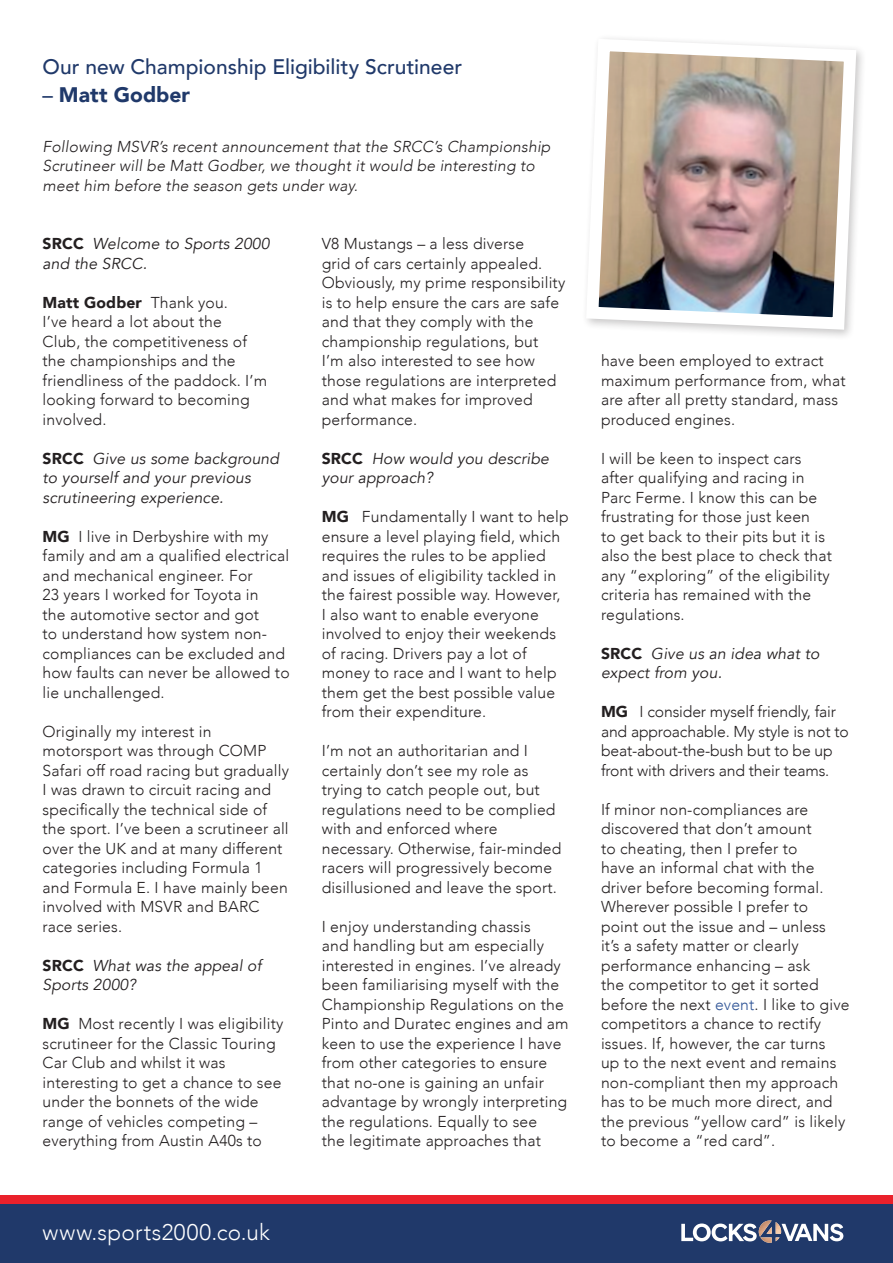
<style>
.page{position:relative;width:893px;height:1263px;background:#fff}
.page>*{position:absolute;margin:0;border:0;box-sizing:border-box;transform-origin:0 0}
.t1{font:300 22.5px "Avenir";letter-spacing:.02em;color:#fff}
.sub_head{font:500 21px "Avenir";color:#20396a}
.sub_head-2{font:900 21px "Avenir";color:#20396a}
.body_text{font:300 15.75px/19.5px "Avenir";letter-spacing:.01em;color:#231f20}
.body_text-2{font:italic 15.75px/19.5px "Avenir";letter-spacing:.01em;color:#231f20}
.body_text-3{font:italic 300 15.75px/19.5px "Avenir";letter-spacing:.01em;color:#231f20}
.body_text-4{font:300 15.75px/19.5px "Avenir";letter-spacing:-.01em;color:#231f20}
.s1{font-weight:500}
.s2{font-weight:900;font-style:normal}
.s3{font-weight:900}
.s4{color:#2f5496}
</style>
<div class="page">
<div style="left:0;top:1199px;width:893px;height:64px;background:#20396a"></div>
<div style="left:0;top:1195px;width:893px;height:8px;background:#ea212b"></div>
<img style="left:587px;top:38px;width:275px;height:298px">
<svg style="left:681px;top:1220px;width:162px;height:23px"></svg>
<p class="sub_head" style="left:43px;top:48px;width:421px">Our new Championship Eligibility Scrutineer</p>
<p class="sub_head-2" style="left:43px;top:77px;width:149px"><span class="s1">–</span> Matt Godber</p>
<p class="body_text-3" style="left:43px;top:136px;width:510px">Following MSVR’s recent announcement that the SRCC’s Championship<br>Scrutineer will be Matt Godber, we thought it would be interesting to meet him before the season gets under way.</p>
<p class="body_text-2" style="left:43px;top:234px;width:229px"><span class="s2">SRCC</span> Welcome to Sports 2000 and the SRCC.</p>
<p class="body_text" style="left:43px;top:292px;width:226px"><span class="s3">Matt Godber</span> Thank you.<br>I’ve heard a lot about the<br>Club, the competitiveness of the championships and the friendliness of the paddock. I’m looking forward to becoming involved.</p>
<p class="body_text-2" style="left:43px;top:449px;width:238px"><span class="s2">SRCC</span> Give us some background to yourself and your previous scrutineering experience.</p>
<p class="body_text" style="left:43px;top:526px;width:249px"><span class="s3">MG</span> I live in Derbyshire with my family and am a qualified electrical and mechanical engineer. For<br>23 years I worked for Toyota in<br>the automotive sector and got<br>to understand how system non&shy;compliances can be excluded and how faults can never be allowed to lie unchallenged.</p>
<p class="body_text" style="left:43px;top:721px;width:248px">Originally my interest in motorsport was through COMP<br>Safari off road racing but gradually<br>I was drawn to circuit racing and specifically the technical side of the sport. I’ve been a scrutineer all over the UK and at many different categories including Formula 1 and Formula E. I have mainly been involved with MSVR and BARC race series.</p>
<p class="body_text-2" style="left:43px;top:956px;width:220px"><span class="s2">SRCC</span> What was the appeal of<br>Sports 2000?</p>
<p class="body_text" style="left:43px;top:1014px;width:242px"><span class="s3">MG</span> Most recently I was eligibility scrutineer for the Classic Touring<br>Car Club and whilst it was interesting to get a chance to see under the bonnets of the wide range of vehicles competing – everything from Austin A40s to</p>
<p class="t1" style="left:43px;top:1219px;width:229px">www.sports2000.co.uk</p>
<p class="body_text" style="left:322px;top:234px;width:245px">V8 Mustangs – a less diverse<br>grid of cars certainly appealed.<br>Obviously, my prime responsibility is to help ensure the cars are safe and that they comply with the championship regulations, but<br>I’m also interested to see how those regulations are interpreted and what makes for improved performance.</p>
<p class="body_text-2" style="left:322px;top:449px;width:229px"><span class="s2">SRCC</span> How would you describe your approach?</p>
<p class="body_text" style="left:322px;top:507px;width:248px"><span class="s3">MG</span> Fundamentally I want to help ensure a level playing field, which requires the rules to be applied and issues of eligibility tackled in the fairest possible way. However,<br>I also want to enable everyone involved to enjoy their weekends of racing. Drivers pay a lot of money to race and I want to help them get the best possible value from their expenditure.</p>
<p class="body_text" style="left:322px;top:741px;width:241px">I’m not an authoritarian and I certainly don’t see my role as trying to catch people out, but regulations need to be complied with and enforced where necessary. Otherwise, fair-minded racers will progressively become disillusioned and leave the sport.</p>
<p class="body_text" style="left:322px;top:916px;width:248px">I enjoy understanding chassis<br>and handling but am especially interested in engines. I’ve already been familiarising myself with the<br>Championship Regulations on the<br>Pinto and Duratec engines and am keen to use the experience I have from other categories to ensure that no-one is gaining an unfair advantage by wrongly interpreting the regulations. Equally to see<br>the legitimate approaches that</p>
<p class="body_text" style="left:601px;top:351px;width:246px">have been employed to extract maximum performance from, what are after all pretty standard, mass produced engines.</p>
<p class="body_text" style="left:601px;top:448px;width:232px">I will be keen to inspect cars after qualifying and racing in<br>Parc Ferme. I know this can be frustrating for those just keen<br>to get back to their pits but it is also the best place to check that any “exploring” of the eligibility criteria has remained with the regulations.</p>
<p class="body_text-2" style="left:601px;top:644px;width:220px"><span class="s2">SRCC</span> Give us an idea what to expect from you.</p>
<p class="body_text-4" style="left:601px;top:702px;width:249px"><span class="s3">MG</span> I consider myself friendly, fair and approachable. My style is not to beat-about-the-bush but to be up front with drivers and their teams.</p>
<p class="body_text" style="left:601px;top:799px;width:250px">If minor non-compliances are discovered that don’t amount<br>to cheating, then I prefer to<br>have an informal chat with the driver before becoming formal.<br>Wherever possible I prefer to point out the issue and – unless<br>it’s a safety matter or clearly performance enhancing – ask<br>the competitor to get it sorted before the next <span class="s4">event</span>. I like to give competitors a chance to rectify issues. If, however, the car turns<br>up to the next event and remains non-compliant then my approach has to be much more direct, and the previous “yellow card” is likely to become a “red card”.</p>
</div>
